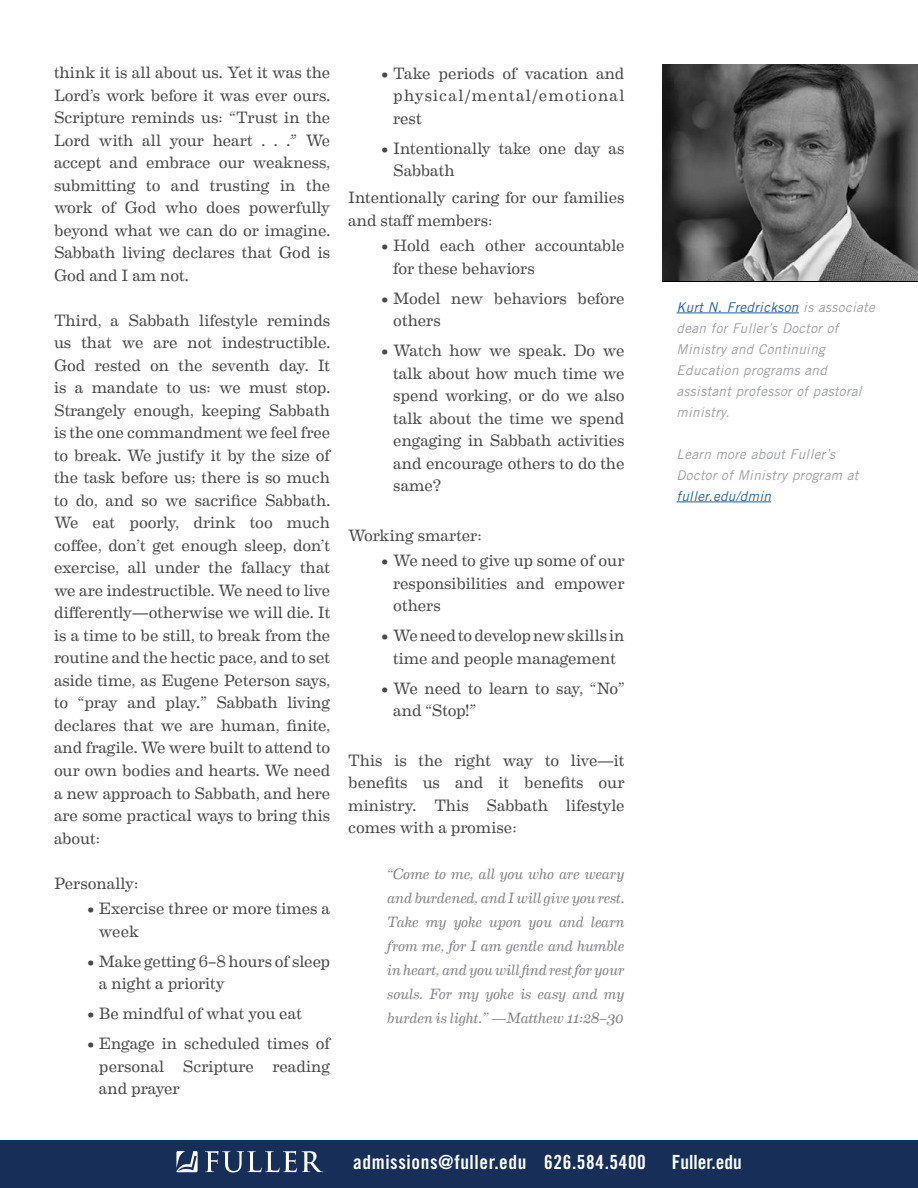
<style>
.page{position:relative;width:918px;height:1188px;background:#fff}
.page>*{position:absolute;margin:0;border:0;box-sizing:border-box;transform-origin:0 0}
.t1{font:19.5px "Trade Gothic LT Std Bd Cn 20";letter-spacing:.03em;color:#fff}
.t2{font:19.5px "Trade Gothic LT Std Bd Cn 20";color:#fff}
.t3{font:16.5px/22.5px "Eames Century Modern";letter-spacing:-.005em;color:#48484a;text-align:justify}
.t4{font:italic 15px/24px "Eames Century Modern";letter-spacing:-.005em;color:#808285;text-align:justify}
.t5{font:italic 13.5px/21px "Trade Gothic LT Std";letter-spacing:.025em;color:#9d9fa2}
.t6{font:italic 13.5px "Trade Gothic LT Std";letter-spacing:.025em;color:#215e9e}
.s1{color:#215e9e}
</style>
<div class="page">
<hr style="left:677px;top:313px;width:122px;height:1px;background:#215e9e">
<hr style="left:677px;top:502px;width:94px;height:1px;background:#215e9e">
<img style="left:662px;top:65px;width:256px;height:216px">
<div style="left:0;top:1140px;width:918px;height:48px;background:#172e58"></div>
<svg style="left:205px;top:1151px;width:118px;height:21px"></svg>
<svg style="left:176px;top:1151px;width:22px;height:21px"></svg>
<p class="t3" style="left:54px;top:60px;width:278px">think it is all about us. Yet it was the Lord’s work before it was ever ours.<br>Scripture reminds us: “Trust in the Lord with all your heart . . .” We accept and embrace our weakness, submitting to and trusting in the work of God who does powerfully beyond what we can do or imagine.<br>Sabbath living declares that God is God and I am not.</p>
<p class="t3" style="left:54px;top:308px;width:278px">Third, a Sabbath lifestyle reminds us that we are not indestructible.<br>God rested on the seventh day. It is a mandate to us: we must stop.<br>Strangely enough, keeping Sabbath is the one commandment we feel free to break. We justify it by the size of the task before us; there is so much to do, and so we sacrifice Sabbath.<br>We eat poorly, drink too much coffee, don’t get enough sleep, don’t exercise, all under the fallacy that we are indestructible. We need to live differently—otherwise we will die. It is a time to be still, to break from the routine and the hectic pace, and to set aside time, as Eugene Peterson says, to “pray and play.” Sabbath living declares that we are human, finite, and fragile. We were built to attend to our own bodies and hearts. We need a new approach to Sabbath, and here are some practical ways to bring this about:</p>
<p class="t3" style="left:54px;top:871px;width:86px">Personally:</p>
<p class="t3" style="left:99px;top:896px;width:233px;text-indent:-12px">• Exercise three or more times a week</p>
<p class="t3" style="left:99px;top:949px;width:233px;text-indent:-12px">• Make getting 6–8 hours of sleep a night a priority</p>
<p class="t3" style="left:87px;top:1001px;width:217px">• Be mindful of what you eat</p>
<p class="t3" style="left:99px;top:1031px;width:233px;text-indent:-12px">• Engage in scheduled times of personal Scripture reading and prayer</p>
<p class="t3" style="left:393px;top:61px;width:233px;text-indent:-12px">• Take periods of vacation and physical/mental/emotional rest</p>
<p class="t3" style="left:393px;top:136px;width:233px;text-indent:-12px">• Intentionally take one day as<br>Sabbath</p>
<p class="t3" style="left:348px;top:185px;width:278px">Intentionally caring for our families and staff members:</p>
<p class="t3" style="left:393px;top:233px;width:233px;text-indent:-12px">• Hold each other accountable for these behaviors</p>
<p class="t3" style="left:393px;top:286px;width:233px;text-indent:-12px">• Model new behaviors before others</p>
<p class="t3" style="left:393px;top:338px;width:233px;text-indent:-12px">• Watch how we speak. Do we talk about how much time we spend working, or do we also talk about the time we spend engaging in Sabbath activities and encourage others to do the same?</p>
<p class="t3" style="left:348px;top:523px;width:135px">Working smarter:</p>
<p class="t3" style="left:393px;top:548px;width:233px;text-indent:-12px">• We need to give up some of our responsibilities and empower others</p>
<p class="t3" style="left:381px;top:623px;width:245px;text-align:center">• We need to develop new skills in time and people management</p>
<p class="t3" style="left:393px;top:676px;width:233px;text-indent:-12px">• We need to learn to say, “No” and “Stop!”</p>
<p class="t3" style="left:348px;top:748px;width:278px">This is the right way to live—it benefits us and it benefits our ministry. This Sabbath lifestyle comes with a promise:</p>
<p class="t4" style="left:387px;top:861px;width:239px">“Come to me, all you who are weary and burdened, and I will give you rest.<br>Take my yoke upon you and learn from me, for I am gentle and humble in heart, and you will find rest for your souls. For my yoke is easy and my burden is light.” —Matthew 11:28–30</p>
<p class="t5" style="left:677px;top:296px;width:200px"><span class="s1">Kurt N. Fredrickson</span> is associate dean for Fuller’s Doctor of<br>Ministry and Continuing<br>Education programs and assistant professor of pastoral ministry.</p>
<p class="t5" style="left:677px;top:443px;width:183px">Learn more about Fuller’s<br>Doctor of Ministry program at</p>
<p class="t6" style="left:677px;top:488px;width:96px">fuller.edu/dmin</p>
<p class="t1" style="left:353px;top:1150px;width:294px">admissions@fuller.edu 626.584.5400</p>
<p class="t2" style="left:672px;top:1150px;width:71px">Fuller.edu</p>
</div>
